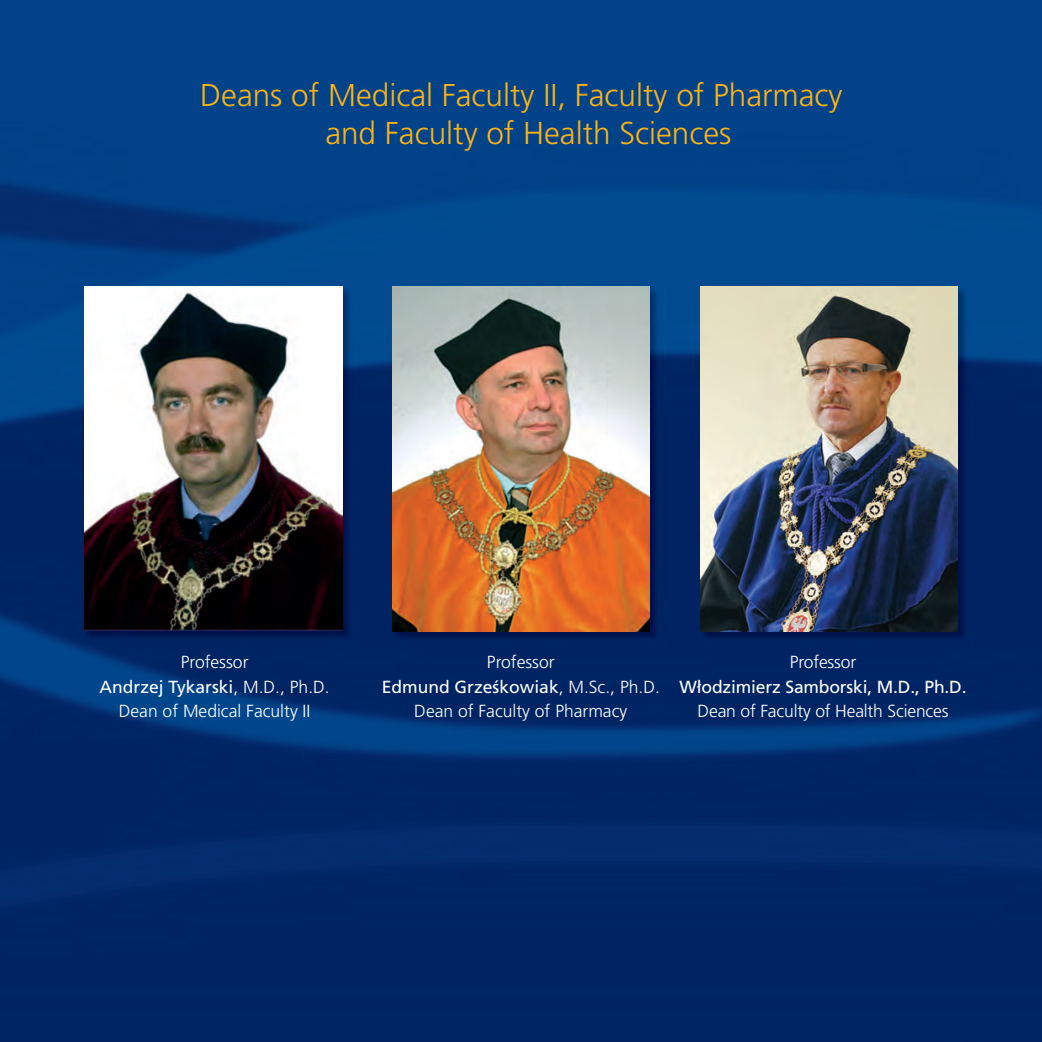
<style>
.page{position:relative;width:1042px;height:1042px;background:#fff}
.page>*{position:absolute;margin:0;border:0;box-sizing:border-box;transform-origin:0 0}
.t1{font:300 31.5px/38.5px "Frutiger LT Pro";color:#fbb316;text-align:center}
.t2{font:300 17.5px/24.5px "Frutiger LT Pro";color:#fff;text-align:center}
.t3{font:17.5px "Frutiger LT Pro";letter-spacing:-.01em;color:#fff}
.s1{font-weight:400}
</style>
<div class="page">
<img style="left:0;top:0;width:1042px;height:1042px">
<img style="left:84px;top:286px;width:274px;height:361px">
<img style="left:84px;top:286px;width:258px;height:344px">
<img style="left:392px;top:286px;width:273px;height:361px">
<img style="left:392px;top:286px;width:258px;height:345px">
<img style="left:699px;top:286px;width:274px;height:361px">
<img style="left:700px;top:286px;width:258px;height:345px">
<h1 class="t1" style="left:200px;top:78px;width:644px">Deans of Medical Faculty II, Faculty of Pharmacy and Faculty of Health Sciences</h1>
<p class="t2" style="left:99px;top:651px;width:232px">Professor<br><span class="s1">Andrzej Tykarski</span>, M.D., Ph.D.<br>Dean of Medical Faculty II</p>
<p class="t2" style="left:382px;top:651px;width:280px">Professor<br><span class="s1">Edmund Grześkowiak</span>, M.Sc., Ph.D.<br>Dean of Faculty of Pharmacy</p>
<p class="t2" style="left:790px;top:651px;width:68px">Professor</p>
<p class="t3" style="left:679px;top:679px;width:288px">Włodzimierz Samborski, M.D., Ph.D.</p>
<p class="t2" style="left:697px;top:700px;width:252px">Dean of Faculty of Health Sciences</p>
</div>
